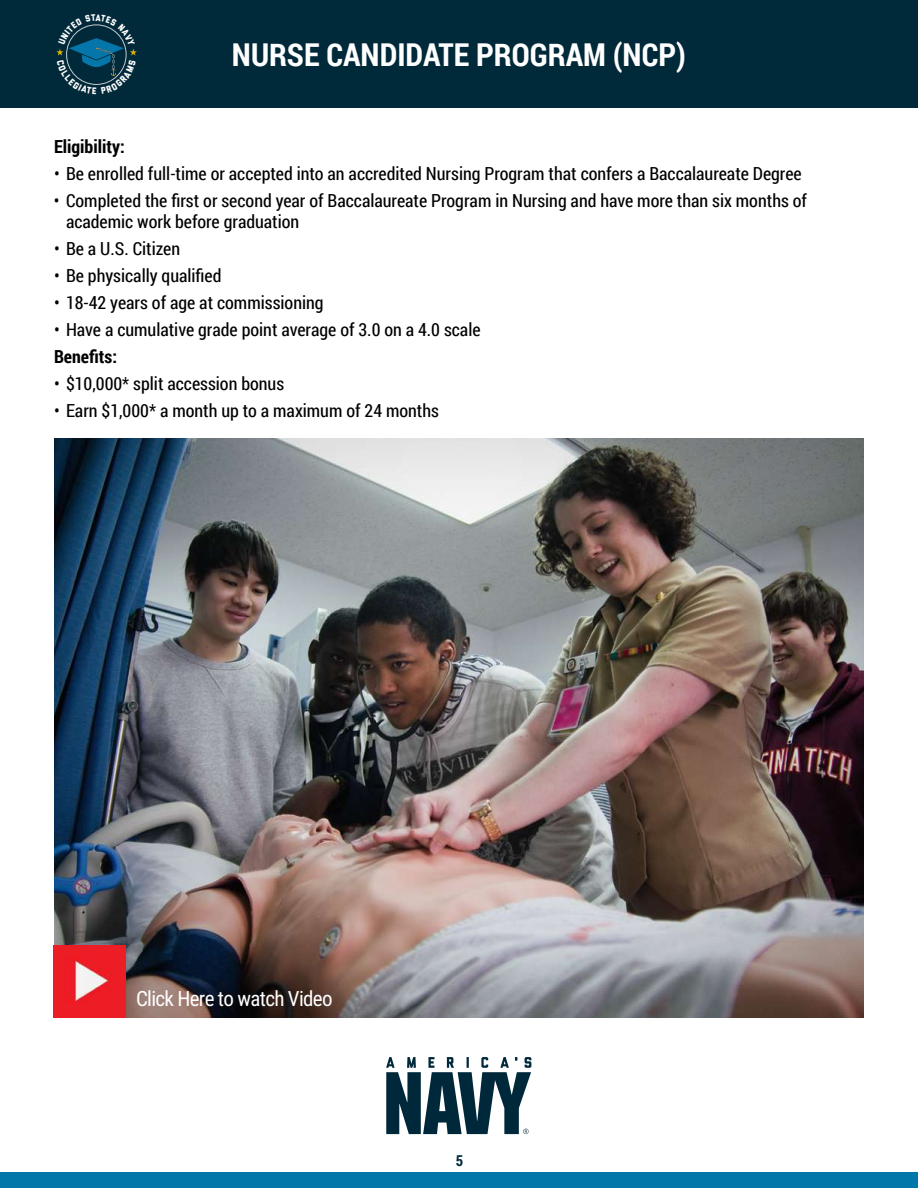
<style>
.page{position:relative;width:918px;height:1188px;background:#fff}
.page>*{position:absolute;margin:0;border:0;box-sizing:border-box;transform-origin:0 0}
.t1{font:700 31.5px "Roboto Condensed";color:#fff}
.t2{font:21px "Roboto Condensed";letter-spacing:-.03em;color:#fff}
.t3{font:18px/21.6px "Roboto Condensed";color:#000}
.t4{font:700 18px "Roboto Condensed";color:#000}
.t5{font:700 15px "Roboto Condensed";color:#022a3a}
</style>
<div class="page">
<div style="left:0;top:1173px;width:918px;height:15px;background:#0076a9"></div>
<div style="left:0;top:0;width:918px;height:108px;background:#00293a"></div>
<img style="left:54px;top:439px;width:810px;height:578px">
<svg style="left:386px;top:1057px;width:145px;height:77px"></svg>
<img style="left:54px;top:945px;width:71px;height:72px">
<svg style="left:56px;top:24px;width:81px;height:61px"></svg>
<h1 class="t1" style="left:232px;top:33px;width:455px">NURSE CANDIDATE PROGRAM (NCP)</h1>
<p class="t4" style="left:54px;top:134px;width:72px">Eligibility:</p>
<p class="t3" style="left:54px;top:162px;width:749px">• Be enrolled full-time or accepted into an accredited Nursing Program that confers a Baccalaureate Degree</p>
<p class="t3" style="left:66px;top:189px;width:743px;text-indent:-12px">• Completed the first or second year of Baccalaureate Program in Nursing and have more than six months of academic work before graduation</p>
<p class="t3" style="left:54px;top:238px;width:128px">• Be a U.S. Citizen</p>
<p class="t3" style="left:54px;top:265px;width:169px">• Be physically qualified</p>
<p class="t3" style="left:54px;top:292px;width:271px">• 18-42 years of age at commissioning</p>
<p class="t3" style="left:54px;top:319px;width:428px">• Have a cumulative grade point average of 3.0 on a 4.0 scale</p>
<p class="t4" style="left:54px;top:344px;width:65px">Benefits:</p>
<p class="t3" style="left:54px;top:373px;width:232px">• $10,000* split accession bonus</p>
<p class="t3" style="left:54px;top:400px;width:387px">• Earn $1,000* a month up to a maximum of 24 months</p>
<p class="t2" style="left:136px;top:984px;width:198px">Click Here to watch Video</p>
<p class="t5" style="left:456px;top:1150px;width:9px">5</p>
</div>
